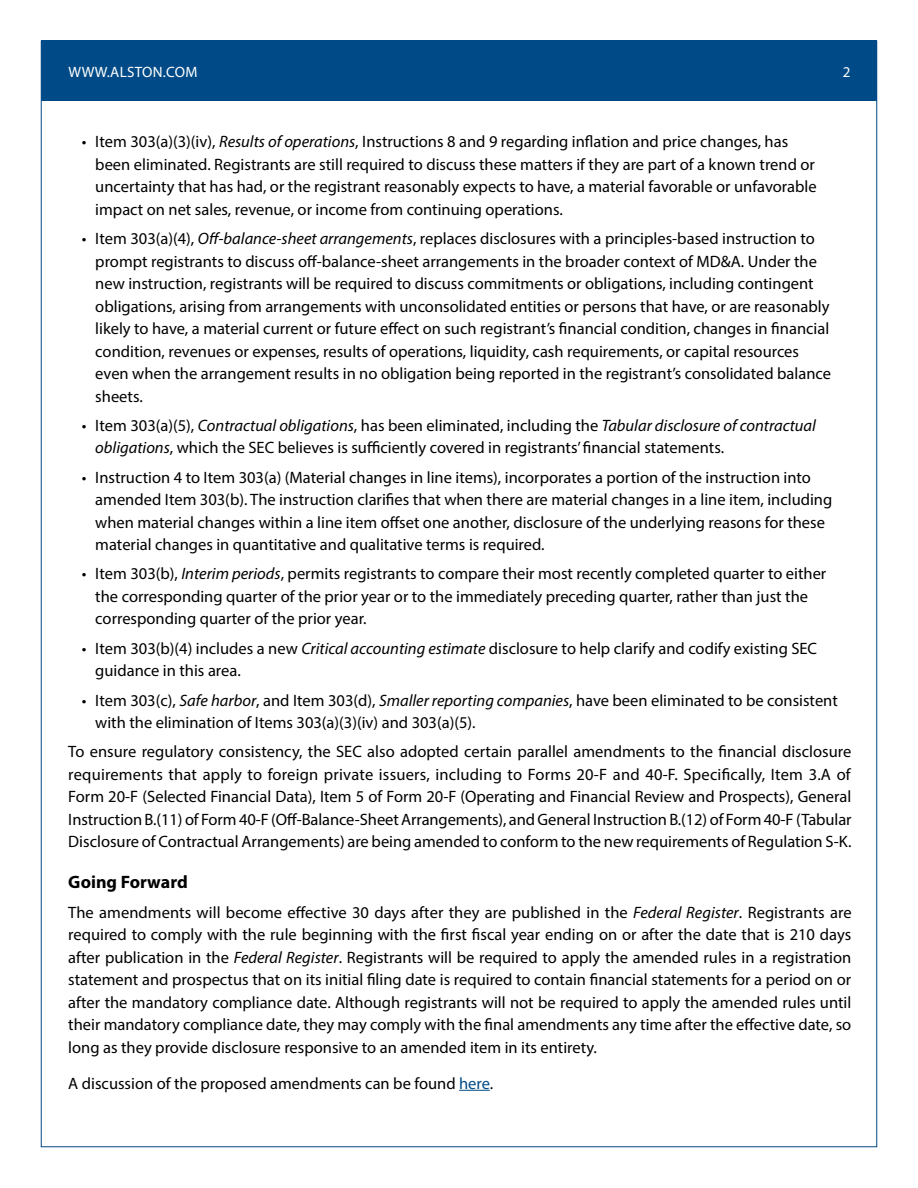
<style>
.page{position:relative;width:918px;height:1188px;background:#fff}
.page>*{position:absolute;margin:0;border:0;box-sizing:border-box;transform-origin:0 0}
.t1{font:700 18px "Myriad Pro";color:#000}
.t2{font:16.5px/22.5px "Myriad Pro";color:#000}
.t3{font:15px "Myriad Pro";letter-spacing:.02em;color:#fff}
.s1{font-style:italic}
.s2{color:#004b87}
</style>
<div class="page">
<div style="left:41px;top:40px;width:835px;height:61px;background:#004b87"></div>
<hr style="left:459px;top:1090px;width:31px;height:1px;background:#004b87">
<p class="t3" style="left:68px;top:62px;width:130px">WWW.ALSTON.COM</p>
<p class="t3" style="left:843px;top:62px;width:9px">2</p>
<p class="t2" style="left:95px;top:130px;width:723px;text-indent:-13px">• Item 303(a)(3)(iv), <span class="s1">Results of operations</span>, Instructions 8 and 9 regarding inflation and price changes, has been eliminated. Registrants are still required to discuss these matters if they are part of a known trend or uncertainty that has had, or the registrant reasonably expects to have, a material favorable or unfavorable impact on net sales, revenue, or income from continuing operations.</p>
<p class="t2" style="left:95px;top:227px;width:737px;text-indent:-13px">• Item 303(a)(4), <span class="s1">Off-balance-sheet arrangements</span>, replaces disclosures with a principles-based instruction to prompt registrants to discuss off-balance-sheet arrangements in the broader context of MD&amp;A. Under the new instruction, registrants will be required to discuss commitments or obligations, including contingent obligations, arising from arrangements with unconsolidated entities or persons that have, or are reasonably likely to have, a material current or future effect on such registrant’s financial condition, changes in financial condition, revenues or expenses, results of operations, liquidity, cash requirements, or capital resources even when the arrangement results in no obligation being reported in the registrant’s consolidated balance sheets.</p>
<p class="t2" style="left:95px;top:414px;width:722px;text-indent:-13px">• Item 303(a)(5), <span class="s1">Contractual obligations</span>, has been eliminated, including the <span class="s1">Tabular disclosure of contractual obligations</span>, which the SEC believes is sufficiently covered in registrants’ financial statements.</p>
<p class="t2" style="left:95px;top:466px;width:738px;text-indent:-13px">• Instruction 4 to Item 303(a) (Material changes in line items), incorporates a portion of the instruction into amended Item 303(b). The instruction clarifies that when there are material changes in a line item, including when material changes within a line item offset one another, disclosure of the underlying reasons for these material changes in quantitative and qualitative terms is required.</p>
<p class="t2" style="left:95px;top:562px;width:733px;text-indent:-13px">• Item 303(b), <span class="s1">Interim periods</span>, permits registrants to compare their most recently completed quarter to either the corresponding quarter of the prior year or to the immediately preceding quarter, rather than just the corresponding quarter of the prior year.</p>
<p class="t2" style="left:95px;top:637px;width:723px;text-indent:-13px">• Item 303(b)(4) includes a new <span class="s1">Critical accounting estimate</span> disclosure to help clarify and codify existing SEC guidance in this area.</p>
<p class="t2" style="left:95px;top:688px;width:744px;text-indent:-13px">• Item 303(c), <span class="s1">Safe harbor</span>, and Item 303(d), <span class="s1">Smaller reporting companies</span>, have been eliminated to be consistent with the elimination of Items 303(a)(3)(iv) and 303(a)(5).</p>
<p class="t2" style="left:68px;top:740px;width:785px;text-align:justify">To ensure regulatory consistency, the SEC also adopted certain parallel amendments to the financial disclosure requirements that apply to foreign private issuers, including to Forms 20-F and 40-F. Specifically, Item 3.A of Form 20-F (Selected Financial Data), Item 5 of Form 20-F (Operating and Financial Review and Prospects), General Instruction B.(11) of Form 40-F (Off-Balance-Sheet Arrangements), and General Instruction B.(12) of Form 40-F (Tabular Disclosure of Contractual Arrangements) are being amended to conform to the new requirements of Regulation S-K.</p>
<p class="t1" style="left:68px;top:871px;width:121px">Going Forward</p>
<p class="t2" style="left:68px;top:901px;width:785px;text-align:justify">The amendments will become effective 30 days after they are published in the <span class="s1">Federal Register</span>. Registrants are required to comply with the rule beginning with the first fiscal year ending on or after the date that is 210 days after publication in the <span class="s1">Federal Register</span>. Registrants will be required to apply the amended rules in a registration statement and prospectus that on its initial filing date is required to contain financial statements for a period on or after the mandatory compliance date. Although registrants will not be required to apply the amended rules until their mandatory compliance date, they may comply with the final amendments any time after the effective date, so long as they provide disclosure responsive to an amended item in its entirety.</p>
<p class="t2" style="left:68px;top:1072px;width:426px">A discussion of the proposed amendments can be found <span class="s2">here</span>.</p>
</div>
